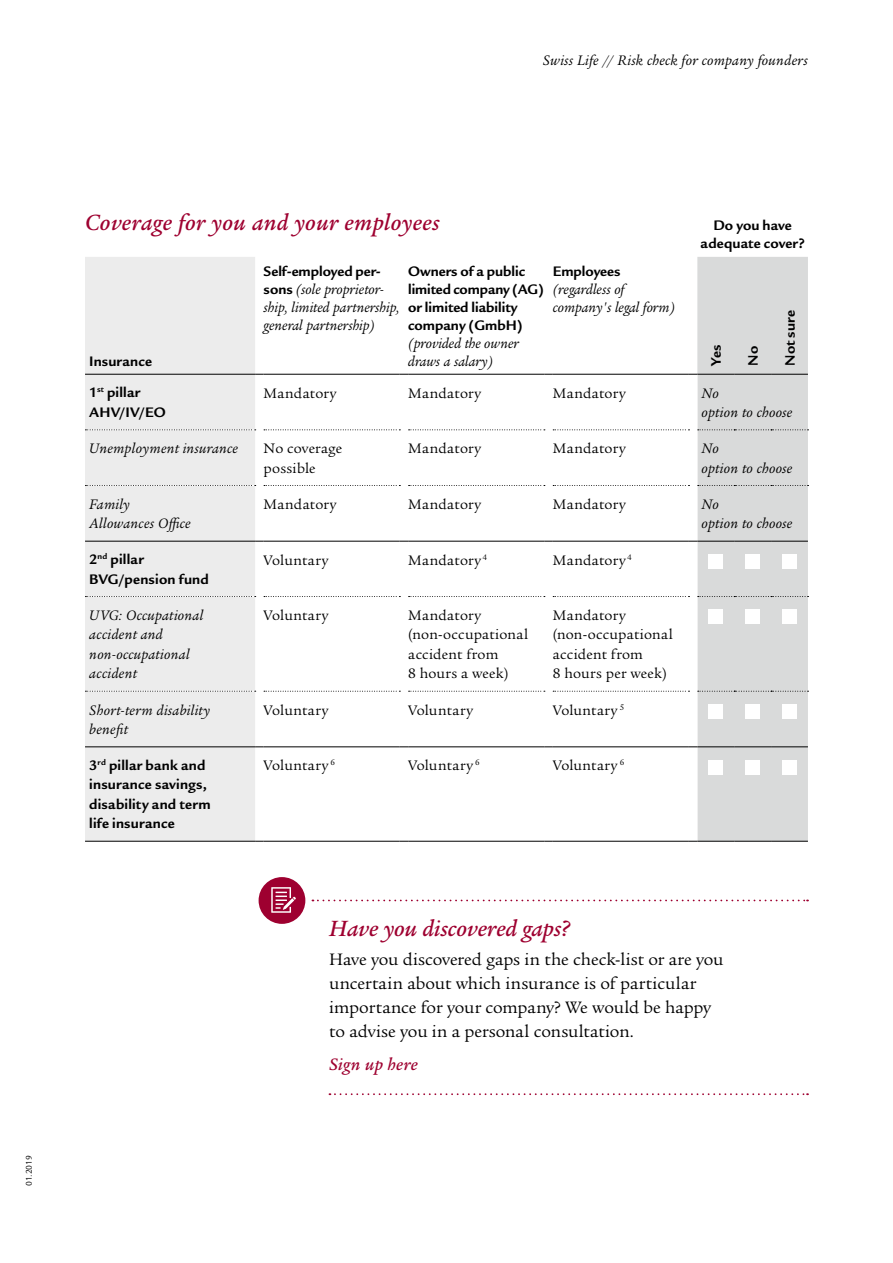
<style>
.page{position:relative;width:893px;height:1263px;background:#fff}
.page>*{position:absolute;margin:0;border:0;box-sizing:border-box;transform-origin:0 0}
.Book_16_18pt_K{font:italic 500 24px "Legacy Serif ITC Pro";letter-spacing:.01em;color:#9e0030}
.Book_14_16pt_K{font:18px/24px "Legacy Serif ITC Pro";color:#000}
.Book_14_16pt_K-2{font:italic 500 18px "Legacy Serif ITC Pro";letter-spacing:.015em;color:#9e0030}
.Book_25_27pt_K{font:15px/19.5px "Legacy Serif ITC Pro";letter-spacing:.02em;color:#000}
.Book_25_27pt_K-2{font:italic 15px/19.5px "Legacy Serif ITC Pro";letter-spacing:.015em;color:#000}
.Book_10_13pt_K{font:italic 15px/18px "Legacy Serif ITC Pro";color:#000}
.Book_25_27pt_K-3{font:700 15px/19.5px "Legacy Sans ITC Pro";letter-spacing:.015em;color:#000}
.Book_10_13pt_K-2{font:700 15px/18px "Legacy Sans ITC Pro";color:#000}
.Bold_10_13pt_K{font:700 15px/18px "Legacy Sans ITC Pro";letter-spacing:.01em;color:#000;text-align:center}
.Header_Right_10pt_K{font:italic 15px "Legacy Serif ITC Pro";letter-spacing:.02em;color:#000}
.Publication_No__6pt{font:9px "Legacy Sans ITC Pro";color:#000}
.s1{font-family:"Legacy Sans ITC Pro";font-weight:700;font-style:normal}
</style>
<div class="page">
<div style="left:85px;top:257px;width:170px;height:117px;background:#ececec"></div>
<div style="left:697px;top:257px;width:111px;height:117px;background:#d9dada"></div>
<svg style="left:85px;top:374px;width:723px;height:468px"></svg>
<hr style="left:697px;top:841px;width:37px;height:1px;background:#000">
<hr style="left:734px;top:841px;width:37px;height:1px;background:#000">
<hr style="left:771px;top:841px;width:37px;height:1px;background:#000">
<div style="left:708px;top:554px;width:15px;height:15px;background:#fff"></div>
<div style="left:745px;top:554px;width:15px;height:15px;background:#fff"></div>
<div style="left:782px;top:554px;width:15px;height:15px;background:#fff"></div>
<div style="left:708px;top:609px;width:15px;height:15px;background:#fff"></div>
<div style="left:745px;top:609px;width:15px;height:15px;background:#fff"></div>
<div style="left:782px;top:609px;width:15px;height:15px;background:#fff"></div>
<div style="left:708px;top:704px;width:15px;height:15px;background:#fff"></div>
<div style="left:745px;top:704px;width:15px;height:15px;background:#fff"></div>
<div style="left:782px;top:704px;width:15px;height:15px;background:#fff"></div>
<div style="left:708px;top:760px;width:15px;height:14px;background:#fff"></div>
<div style="left:745px;top:760px;width:15px;height:14px;background:#fff"></div>
<div style="left:782px;top:760px;width:15px;height:14px;background:#fff"></div>
<svg style="left:312px;top:899px;width:496px;height:2px"></svg>
<svg style="left:329px;top:1093px;width:479px;height:2px"></svg>
<div style="left:259px;top:877px;width:46px;height:47px;background:#9e0030;border-radius:50%"></div>
<svg style="left:271px;top:887px;width:25px;height:26px"></svg>
<p class="Header_Right_10pt_K" style="left:543px;top:51px;width:267px">Swiss Life // Risk check for company founders</p>
<p class="Publication_No__6pt" style="left:24px;top:1186px;width:32px;rotate:-90deg">01.2019</p>
<p class="Book_16_18pt_K" style="left:85px;top:208px;width:356px">Coverage for you and your employees</p>
<p class="Bold_10_13pt_K" style="left:89px;top:352px;width:64px">Insurance</p>
<p class="Book_10_13pt_K" style="left:264px;top:262px;width:138px"><span class="s1">Self-employed per&shy;sons</span> (sole proprietor&shy;ship, limited partnership, general partnership)</p>
<p class="Book_10_13pt_K-2" style="left:408px;top:262px;width:118px">Owners of a public</p>
<p class="Book_10_13pt_K-2" style="left:408px;top:280px;width:137px">limited company (AG) or limited liability</p>
<p class="Book_10_13pt_K" style="left:408px;top:316px;width:116px"><span class="s1">company (GmbH) </span>(provided the owner draws a salary)</p>
<p class="Book_10_13pt_K-2" style="left:553px;top:262px;width:69px">Employees</p>
<p class="Book_10_13pt_K" style="left:553px;top:280px;width:124px">(regardless of company's legal form)</p>
<p class="Bold_10_13pt_K" style="left:700px;top:217px;width:106px">Do you have adequate cover?</p>
<p class="Bold_10_13pt_K" style="left:707px;top:366px;width:23px;rotate:-90deg">Yes</p>
<p class="Bold_10_13pt_K" style="left:744px;top:366px;width:21px;rotate:-90deg">No</p>
<p class="Bold_10_13pt_K" style="left:781px;top:366px;width:57px;rotate:-90deg">Not sure</p>
<p class="Book_25_27pt_K-3" style="left:89px;top:383px;width:53px">1<sup>st</sup> pillar</p>
<p class="Book_25_27pt_K-3" style="left:89px;top:402px;width:78px">AHV/IV/EO</p>
<p class="Book_25_27pt_K" style="left:264px;top:383px;width:74px">Mandatory</p>
<p class="Book_25_27pt_K" style="left:408px;top:383px;width:74px">Mandatory</p>
<p class="Book_25_27pt_K" style="left:553px;top:383px;width:74px">Mandatory</p>
<p class="Book_25_27pt_K-2" style="left:702px;top:383px;width:92px">No<br>option to choose</p>
<p class="Book_25_27pt_K-2" style="left:89px;top:438px;width:150px">Unemployment insurance</p>
<p class="Book_25_27pt_K" style="left:264px;top:439px;width:80px">No coverage</p>
<p class="Book_25_27pt_K" style="left:264px;top:458px;width:54px">possible</p>
<p class="Book_25_27pt_K" style="left:408px;top:439px;width:74px">Mandatory</p>
<p class="Book_25_27pt_K" style="left:553px;top:439px;width:74px">Mandatory</p>
<p class="Book_25_27pt_K-2" style="left:702px;top:438px;width:92px">No<br>option to choose</p>
<p class="Book_25_27pt_K-2" style="left:89px;top:494px;width:42px">Family</p>
<p class="Book_25_27pt_K-2" style="left:89px;top:514px;width:103px">Allowances Office</p>
<p class="Book_25_27pt_K" style="left:264px;top:494px;width:74px">Mandatory</p>
<p class="Book_25_27pt_K" style="left:408px;top:494px;width:74px">Mandatory</p>
<p class="Book_25_27pt_K" style="left:553px;top:494px;width:74px">Mandatory</p>
<p class="Book_25_27pt_K-2" style="left:702px;top:494px;width:92px">No<br>option to choose</p>
<p class="Book_25_27pt_K-3" style="left:89px;top:550px;width:56px">2<sup>nd</sup> pillar</p>
<p class="Book_25_27pt_K-3" style="left:89px;top:569px;width:121px">BVG/pension fund</p>
<p class="Book_25_27pt_K" style="left:264px;top:550px;width:66px">Voluntary</p>
<p class="Book_25_27pt_K" style="left:408px;top:550px;width:80px">Mandatory <sup>4</sup></p>
<p class="Book_25_27pt_K" style="left:553px;top:550px;width:80px">Mandatory <sup>4</sup></p>
<p class="Book_25_27pt_K-2" style="left:89px;top:605px;width:116px">UVG: Occupational</p>
<p class="Book_25_27pt_K-2" style="left:89px;top:625px;width:75px">accident and</p>
<p class="Book_25_27pt_K-2" style="left:89px;top:644px;width:102px">non-occupational</p>
<p class="Book_25_27pt_K-2" style="left:89px;top:664px;width:49px">accident</p>
<p class="Book_25_27pt_K" style="left:264px;top:605px;width:66px">Voluntary</p>
<p class="Book_25_27pt_K" style="left:408px;top:605px;width:74px">Mandatory</p>
<p class="Book_25_27pt_K" style="left:408px;top:625px;width:122px">(non-occupational</p>
<p class="Book_25_27pt_K" style="left:408px;top:644px;width:102px">accident from<br>8 hours a week)</p>
<p class="Book_25_27pt_K" style="left:553px;top:605px;width:74px">Mandatory</p>
<p class="Book_25_27pt_K" style="left:553px;top:625px;width:122px">(non-occupational</p>
<p class="Book_25_27pt_K" style="left:553px;top:644px;width:92px">accident from</p>
<p class="Book_25_27pt_K" style="left:553px;top:664px;width:115px">8 hours per week)</p>
<p class="Book_25_27pt_K-2" style="left:89px;top:700px;width:122px">Short-term disability</p>
<p class="Book_25_27pt_K-2" style="left:89px;top:719px;width:40px">benefit</p>
<p class="Book_25_27pt_K" style="left:264px;top:700px;width:66px">Voluntary</p>
<p class="Book_25_27pt_K" style="left:408px;top:700px;width:66px">Voluntary</p>
<p class="Book_25_27pt_K" style="left:553px;top:700px;width:73px">Voluntary <sup>5</sup></p>
<p class="Book_25_27pt_K-3" style="left:89px;top:755px;width:119px">3<sup>rd</sup> pillar bank and insurance savings,</p>
<p class="Book_25_27pt_K-3" style="left:89px;top:794px;width:123px">disability and term</p>
<p class="Book_25_27pt_K-3" style="left:89px;top:814px;width:87px">life insurance</p>
<p class="Book_25_27pt_K" style="left:264px;top:755px;width:73px">Voluntary <sup>6</sup></p>
<p class="Book_25_27pt_K" style="left:408px;top:755px;width:73px">Voluntary <sup>6</sup></p>
<p class="Book_25_27pt_K" style="left:553px;top:755px;width:73px">Voluntary <sup>6</sup></p>
<p class="Book_16_18pt_K" style="left:329px;top:913px;width:243px">Have you discovered gaps?</p>
<p class="Book_14_16pt_K" style="left:329px;top:946px;width:396px">Have you discovered gaps in the check-list or are you uncertain about which insurance is of particular importance for your company? We would be happy to advise you in a personal consultation.</p>
<p class="Book_14_16pt_K-2" style="left:329px;top:1052px;width:90px">Sign up here</p>
</div>
